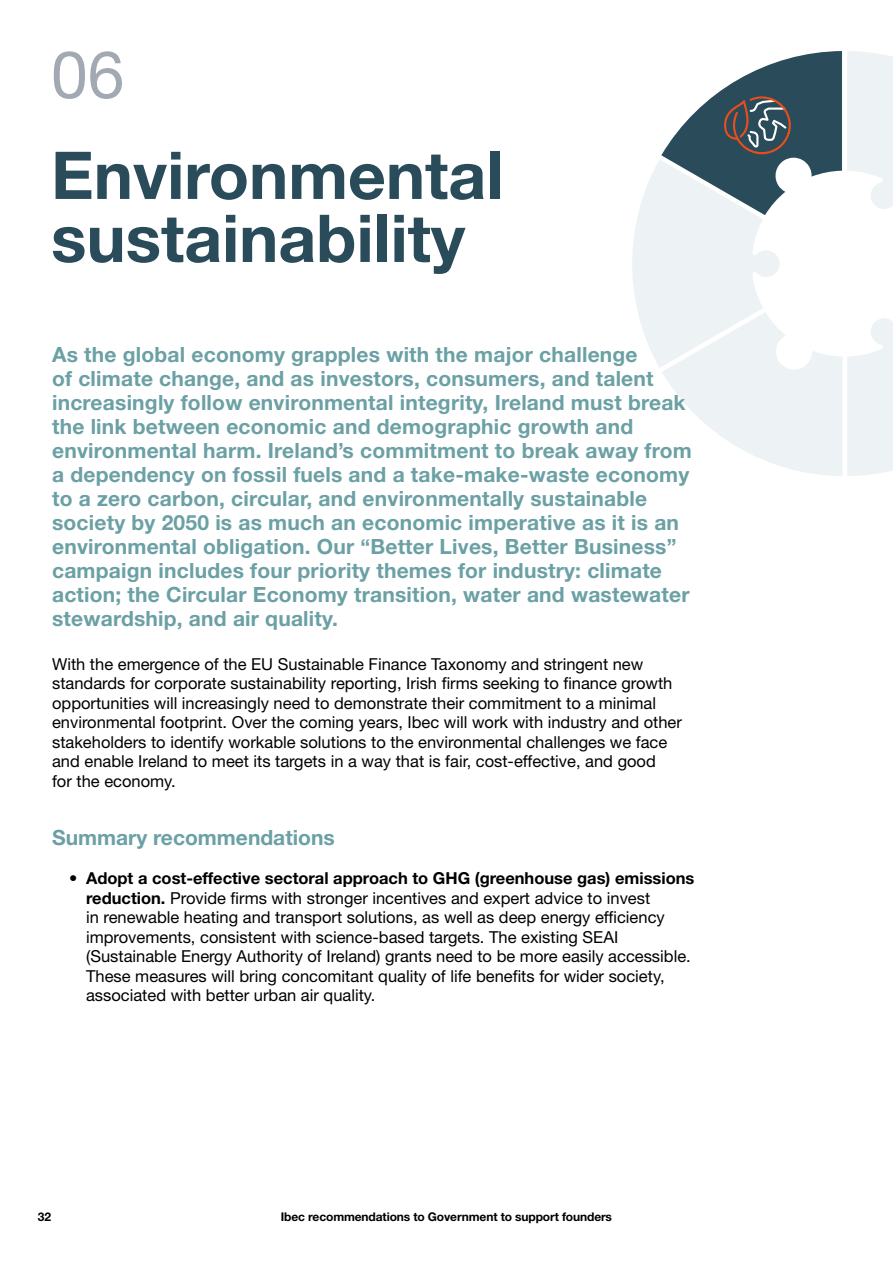
<style>
.page{position:relative;width:893px;height:1263px;background:#fff}
.page>*{position:absolute;margin:0;border:0;box-sizing:border-box;transform-origin:0 0}
.t1{font:700 66px/63px "Helvetica Neue LT Std";color:#2a4b5a}
.t2{font:66px "Helvetica Neue LT Std";color:#a3a9b2}
.t3{font:700 21px/24px "Helvetica Neue LT Std";letter-spacing:.01em;color:#6ba0a4}
.t4{font:16.5px/19.5px "Helvetica Neue LT Std";color:#000}
.t5{font:700 12px "Helvetica Neue LT Std";letter-spacing:-.01em;color:#000}
.s1{font-weight:700}
</style>
<div class="page">
<svg style="left:632px;top:51px;width:261px;height:425px"></svg>
<p class="t2" style="left:51px;top:35px;width:75px">06</p>
<p class="t1" style="left:51px;top:142px;width:454px">Environmental sustainability</p>
<p class="t3" style="left:52px;top:342px;width:641px">As the global economy grapples with the major challenge<br>of climate change, and as investors, consumers, and talent increasingly follow environmental integrity, Ireland must break the link between economic and demographic growth and environmental harm. Ireland’s commitment to break away from a dependency on fossil fuels and a take-make-waste economy to a zero carbon, circular, and environmentally sustainable society by 2050 is as much an economic imperative as it is an environmental obligation. Our “Better Lives, Better Business” campaign includes four priority themes for industry: climate action; the Circular Economy transition, water and wastewater stewardship, and air quality.</p>
<p class="t4" style="left:52px;top:654px;width:631px">With the emergence of the EU Sustainable Finance Taxonomy and stringent new standards for corporate sustainability reporting, Irish firms seeking to finance growth opportunities will increasingly need to demonstrate their commitment to a minimal environmental footprint. Over the coming years, Ibec will work with industry and other stakeholders to identify workable solutions to the environmental challenges we face and enable Ireland to meet its targets in a way that is fair, cost-effective, and good<br>for the economy.</p>
<p class="t3" style="left:52px;top:825px;width:284px">Summary recommendations</p>
<p class="t4" style="left:86px;top:868px;width:610px;text-indent:-17px"><span class="s1">• Adopt a cost-effective sectoral approach to GHG (greenhouse gas) emissions reduction.</span> Provide firms with stronger incentives and expert advice to invest<br>in renewable heating and transport solutions, as well as deep energy efficiency improvements, consistent with science-based targets. The existing SEAI (Sustainable Energy Authority of Ireland) grants need to be more easily accessible.<br>These measures will bring concomitant quality of life benefits for wider society, associated with better urban air quality.</p>
<p class="t5" style="left:38px;top:1209px;width:15px">32</p>
<p class="t5" style="left:281px;top:1209px;width:333px">Ibec recommendations to Government to support founders</p>
</div>
